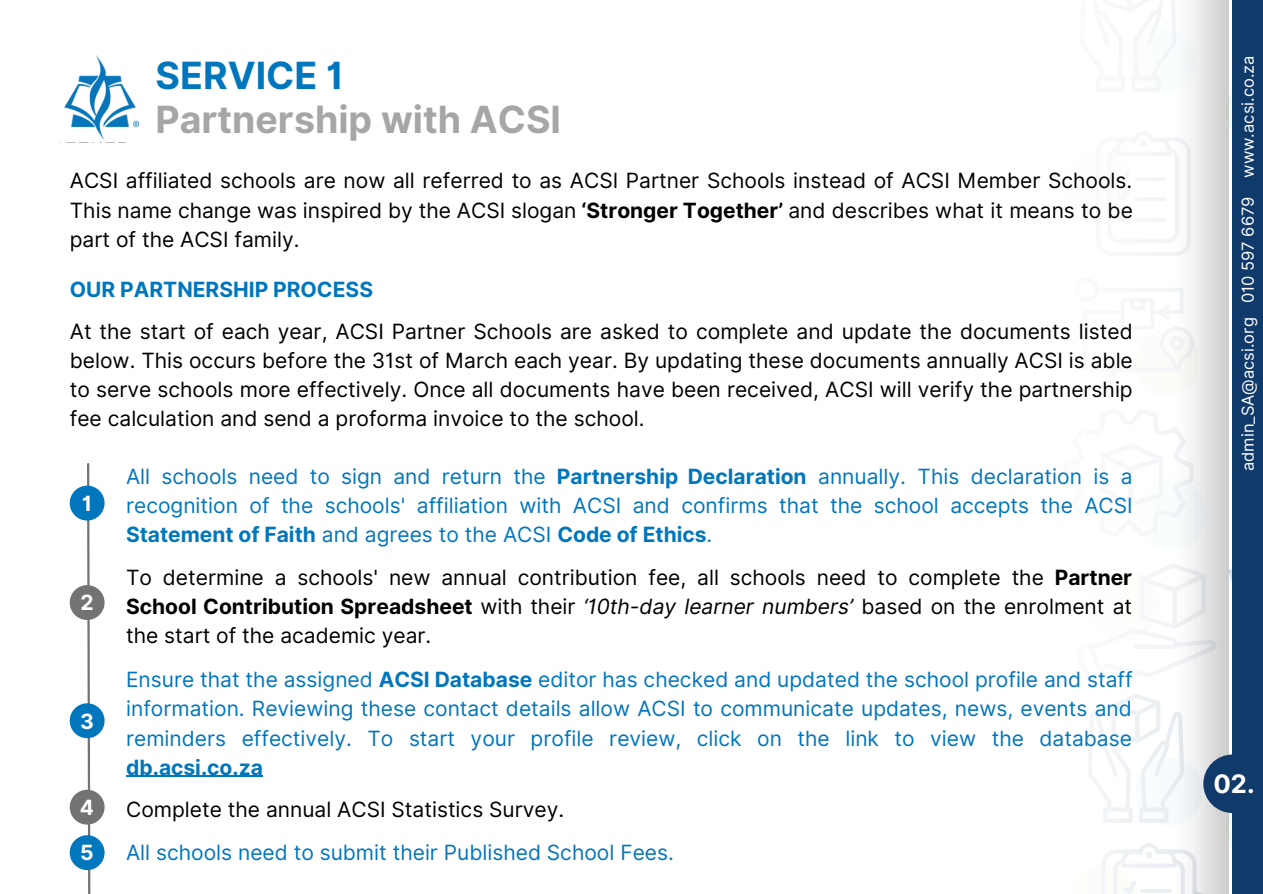
<style>
.page{position:relative;width:1263px;height:894px;background:#fff}
.page>*{position:absolute;margin:0;border:0;box-sizing:border-box;transform-origin:0 0}
.t1{font:700 37.5px "Inter";color:#a6a6a6}
.t2{font:700 37.5px "Inter";color:#0076bd}
.t3{font:700 25.5px "Inter";color:#fff}
.t4{font:21px/29.2px "Inter";color:#000;text-align:justify}
.t5{font:21px/29.2px "Inter";color:#0076bd;text-align:justify}
.t6{font:700 21px "Inter";color:#0076bd}
.t7{font:700 21px/45.5px "Inter";color:#fff}
.t8{font:16.5px "Inter";color:#fff}
.s1{font-weight:700}
.s2{font-style:italic}
</style>
<div class="page">
<img style="left:1169px;top:0;width:64px;height:893px">
<div style="left:1233px;top:0;width:30px;height:893px;background:#103a6a"></div>
<img style="left:64px;top:56px;width:74px;height:84px">
<hr style="left:126px;top:775px;width:137px;height:1px;background:#0076bd">
<svg style="left:86px;top:463px;width:6px;height:430px"></svg>
<div style="left:70px;top:485px;width:35px;height:35px;background:#0076bd;border-radius:50%"></div>
<div style="left:70px;top:585px;width:35px;height:34px;background:#737373;border-radius:50%"></div>
<div style="left:70px;top:703px;width:35px;height:35px;background:#0076bd;border-radius:50%"></div>
<div style="left:70px;top:789px;width:35px;height:35px;background:#737373;border-radius:50%"></div>
<div style="left:70px;top:835px;width:35px;height:34px;background:#0076bd;border-radius:50%"></div>
<div style="left:1203px;top:754px;width:59px;height:58px;background:#103a6a;border-radius:50%"></div>
<h1 class="t2" style="left:156px;top:53px;width:190px">SERVICE 1</h1>
<h1 class="t1" style="left:156px;top:97px;width:407px">Partnership with ACSI</h1>
<p class="t4" style="left:70px;top:166px;width:1064px">ACSI affiliated schools are now all referred to as ACSI Partner Schools instead of ACSI Member Schools.<br>This name change was inspired by the ACSI slogan <span class="s1">‘Stronger Together’</span> and describes what it means to be part of the ACSI family.</p>
<p class="t6" style="left:70px;top:277px;width:305px">OUR PARTNERSHIP PROCESS</p>
<p class="t4" style="left:70px;top:316px;width:1064px">At the start of each year, ACSI Partner Schools are asked to complete and update the documents listed below. This occurs before the 31st of March each year. By updating these documents annually ACSI is able to serve schools more effectively. Once all documents have been received, ACSI will verify the partnership fee calculation and send a proforma invoice to the school.</p>
<p class="t7" style="left:82px;top:480px;width:11px">1</p>
<p class="t7" style="left:80px;top:579px;width:15px">2</p>
<p class="t7" style="left:80px;top:698px;width:15px">3</p>
<p class="t7" style="left:80px;top:784px;width:16px">4<br>5</p>
<p class="t5" style="left:126px;top:461px;width:1008px">All schools need to sign and return the <span class="s1">Partnership Declaration</span> annually. This declaration is a recognition of the schools' affiliation with ACSI and confirms that the school accepts the ACSI <span class="s1">Statement of Faith</span> and agrees to the ACSI <span class="s1">Code of Ethics</span>.</p>
<p class="t4" style="left:126px;top:562px;width:1008px">To determine a schools' new annual contribution fee, all schools need to complete the <span class="s1">Partner School Contribution Spreadsheet</span> with their <span class="s2">‘10th-day learner numbers’</span> based on the enrolment at the start of the academic year.</p>
<p class="t5" style="left:126px;top:664px;width:1008px">Ensure that the assigned <span class="s1">ACSI Database</span> editor has checked and updated the school profile and staff information. Reviewing these contact details allow ACSI to communicate updates, news, events and reminders effectively. To start your profile review, click on the link to view the database</p>
<p class="t6" style="left:126px;top:754px;width:138px">db.acsi.co.za</p>
<p class="t4" style="left:126px;top:794px;width:440px">Complete the annual ACSI Statistics Survey.</p>
<p class="t5" style="left:126px;top:837px;width:549px">All schools need to submit their Published School Fees.</p>
<p class="t8" style="left:1238px;top:471px;width:417px;rotate:-90deg">admin_SA@acsi.org 010 597 6679 www.acsi.co.za</p>
<p class="t3" style="left:1213px;top:768px;width:43px">02.</p>
</div>
